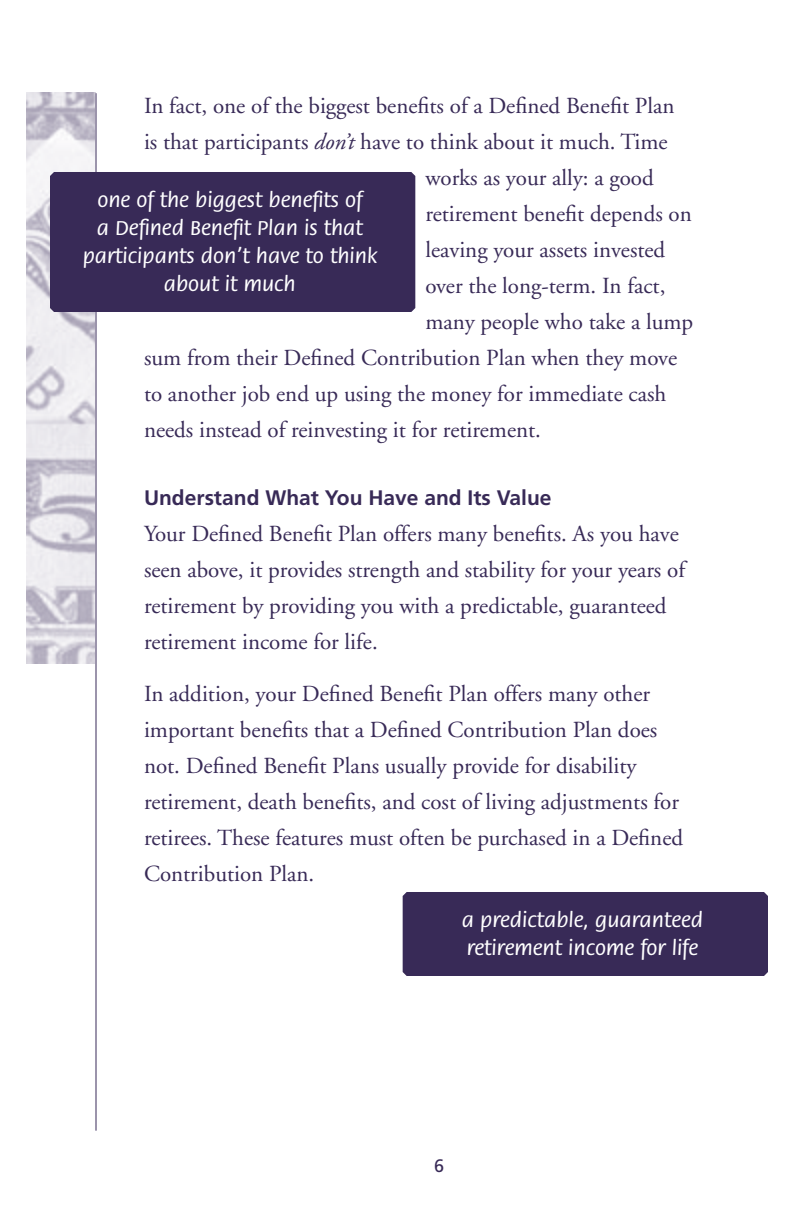
<style>
.page{position:relative;width:792px;height:1224px;background:#fff}
.page>*{position:absolute;margin:0;border:0;box-sizing:border-box;transform-origin:0 0}
._2__body_text{font:23px/36px "Adobe Garamond";color:#382a57}
._6__pull_out{font:500 22px/28px "Flora";color:#fff}
._3__Subhead{font:700 21px "Frutiger";color:#382a57}
.t1{font:18px "Frutiger";color:#382a57}
.s1{font-style:italic}
</style>
<div class="page">
<img style="left:27px;top:92px;width:69px;height:572px">
<hr style="left:95px;top:93px;width:2px;height:1038px;background:#9b94ab">
<div style="left:403px;top:892px;width:365px;height:84px;background:#382a57"></div>
<div style="left:50px;top:172px;width:365px;height:140px;background:#382a57"></div>
<p class="_2__body_text" style="left:144px;top:88px;width:532px">In fact, one of the biggest benefits of a Defined Benefit Plan</p>
<p class="_2__body_text" style="left:144px;top:124px;width:525px">is that participants <span class="s1">don’t</span> have to think about it much. Time</p>
<p class="_2__body_text" style="left:425px;top:160px;width:230px">works as your ally: a good</p>
<p class="_2__body_text" style="left:425px;top:196px;width:268px">retirement benefit depends on</p>
<p class="_2__body_text" style="left:425px;top:232px;width:241px">leaving your assets invested</p>
<p class="_2__body_text" style="left:425px;top:268px;width:242px">over the long-term. In fact,</p>
<p class="_2__body_text" style="left:425px;top:304px;width:269px">many people who take a lump</p>
<p class="_2__body_text" style="left:144px;top:340px;width:535px">sum from their Defined Contribution Plan when they move</p>
<p class="_2__body_text" style="left:144px;top:376px;width:524px">to another job end up using the money for immediate cash</p>
<p class="_2__body_text" style="left:144px;top:412px;width:399px">needs instead of reinvesting it for retirement.</p>
<p class="_6__pull_out" style="left:83px;top:187px;width:296px;text-align:center">one of the biggest benefits of<br>a Defined Benefit Plan is that participants don’t have to think about it much</p>
<p class="_3__Subhead" style="left:144px;top:485px;width:409px">Understand What You Have and Its Value</p>
<p class="_2__body_text" style="left:144px;top:516px;width:543px">Your Defined Benefit Plan offers many benefits. As you have seen above, it provides strength and stability for your years of retirement by providing you with a predictable, guaranteed retirement income for life.</p>
<p class="_2__body_text" style="left:144px;top:676px;width:541px">In addition, your Defined Benefit Plan offers many other important benefits that a Defined Contribution Plan does not. Defined Benefit Plans usually provide for disability retirement, death benefits, and cost of living adjustments for retirees. These features must often be purchased in a Defined Contribution Plan.</p>
<p class="_6__pull_out" style="left:462px;top:907px;width:243px">a predictable, guaranteed retirement income for life</p>
<p class="t1" style="left:434px;top:1155px;width:12px">6</p>
</div>
